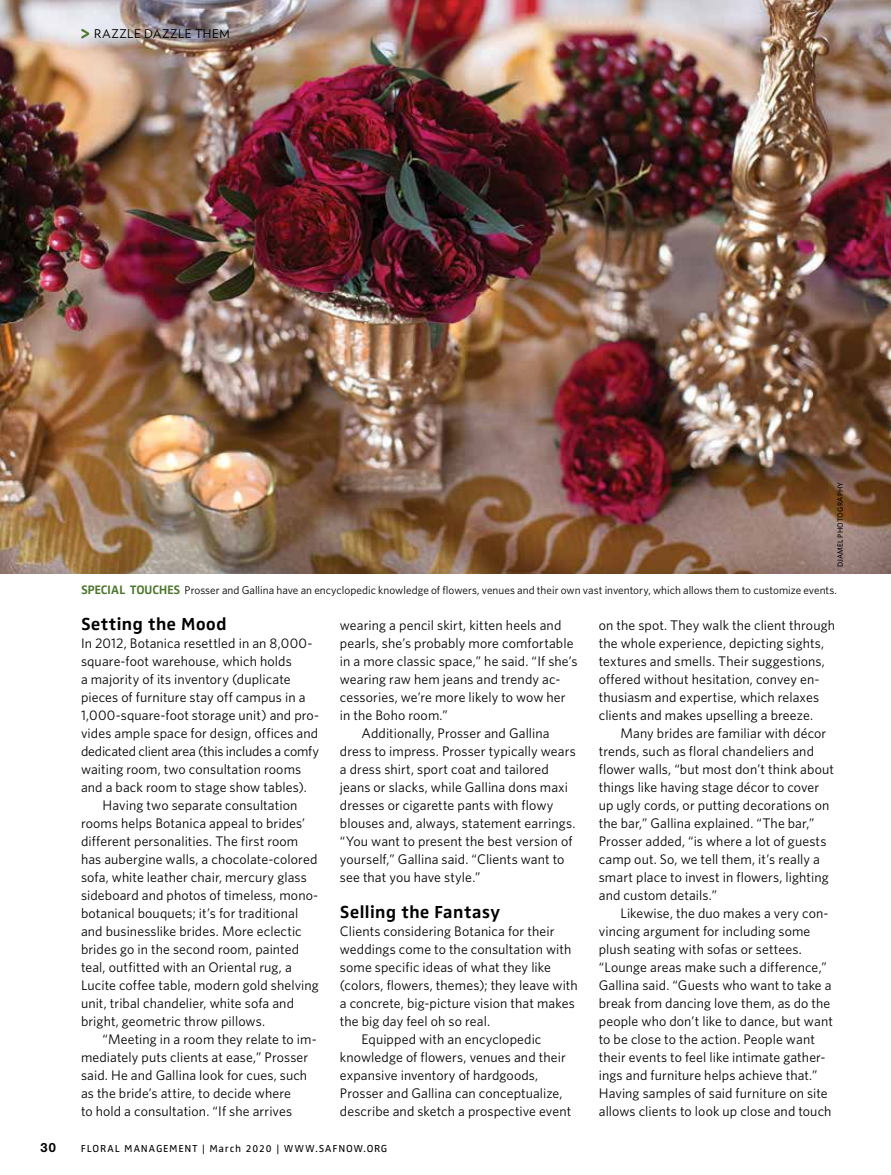
<style>
.page{position:relative;width:891px;height:1175px;background:#fff}
.page>*{position:absolute;margin:0;border:0;box-sizing:border-box;transform-origin:0 0}
.t1{font:700 18px "Zwo Corr Pro";color:#000}
.p_noindent{font:13.8px/18px "Whitney";letter-spacing:.005em;color:#000}
.t2{font:700 12.75px "Helvetica Neue LT Std";color:#000}
.h1_eyebrow{font:12px "Verlag";letter-spacing:.045em;color:#000}
.p_caption{font:11.25px "Whitney";color:#000}
.t3{font:10.5px "Zwo Corr Pro";letter-spacing:.055em;color:#000}
.p_credit{font:500 7.5px "Whitney";letter-spacing:.03em;color:#000}
.s1{font-family:"Helvetica Rounded LT Std";font-weight:900;font-size:18.75px;color:#4c762c}
.s2{font-family:"Zwo Corr Pro";font-weight:700;font-size:12.75px;color:#4c762c}
</style>
<div class="page">
<img style="left:0;top:0;width:891px;height:574px">
<p class="h1_eyebrow" style="left:81px;top:25px;width:150px"><span class="s1">&gt;</span> RAZZLE DAZZLE THEM</p>
<p class="p_credit" style="left:835px;top:567px;width:87px;rotate:-90deg">DJAMEL PHOTOGRAPHY</p>
<p class="p_caption" style="left:81px;top:582px;width:758px"><span class="s2">SPECIAL TOUCHES</span> Prosser and Gallina have an encyclopedic knowledge of flowers, venues and their own vast inventory, which allows them to customize events.</p>
<p class="t1" style="left:81px;top:610px;width:147px">Setting the Mood</p>
<p class="p_noindent" style="left:81px;top:634px;width:240px">In 2012, Botanica resettled in an 8,000- square-foot warehouse, which holds<br>a majority of its inventory (duplicate pieces of furniture stay off campus in a 1,000-square-foot storage unit) and pro&shy;vides ample space for design, offices and dedicated client area (this includes a comfy</p>
<p class="p_noindent" style="left:81px;top:760px;width:227px">waiting room, two consultation rooms and a back room to stage show tables).</p>
<p class="p_noindent" style="left:81px;top:796px;width:239px;text-indent:22px">Having two separate consultation rooms helps Botanica appeal to brides’ different personalities. The first room has aubergine walls, a chocolate-colored sofa, white leather chair, mercury glass sideboard and photos of timeless, mono&shy;botanical bouquets; it’s for traditional and businesslike brides. More eclectic brides go in the second room, painted teal, outfitted with an Oriental rug, a Lucite coffee table, modern gold shelving unit, tribal chandelier, white sofa and bright, geometric throw pillows.</p>
<p class="p_noindent" style="left:81px;top:1030px;width:237px;text-indent:22px">“Meeting in a room they relate to im&shy;mediately puts clients at ease,” Prosser said. He and Gallina look for cues, such as the bride’s attire, to decide where<br>to hold a consultation. “If she arrives</p>
<p class="p_noindent" style="left:340px;top:616px;width:239px">wearing a pencil skirt, kitten heels and pearls, she’s probably more comfortable in a more classic space,” he said. “If she’s wearing raw hem jeans and trendy ac&shy;cessories, we’re more likely to wow her in the Boho room.”</p>
<p class="p_noindent" style="left:340px;top:724px;width:237px;text-indent:22px">Additionally, Prosser and Gallina dress to impress. Prosser typically wears a dress shirt, sport coat and tailored jeans or slacks, while Gallina dons maxi dresses or cigarette pants with flowy blouses and, always, statement earrings. “You want to present the best version of yourself,” Gallina said. “Clients want to see that you have style.”</p>
<p class="t1" style="left:340px;top:898px;width:162px">Selling the Fantasy</p>
<p class="p_noindent" style="left:340px;top:922px;width:239px">Clients considering Botanica for their weddings come to the consultation with some specific ideas of what they like (colors, flowers, themes); they leave with a concrete, big-picture vision that makes the big day feel oh so real.</p>
<p class="p_noindent" style="left:340px;top:1030px;width:233px;text-indent:22px">Equipped with an encyclopedic knowledge of flowers, venues and their expansive inventory of hardgoods, Prosser and Gallina can conceptualize, describe and sketch a prospective event</p>
<p class="t2" style="left:40px;top:1140px;width:17px">30</p>
<p class="t3" style="left:81px;top:1141px;width:308px">FLORAL MANAGEMENT | March 2020 | WWW.SAFNOW.ORG</p>
<p class="p_noindent" style="left:599px;top:616px;width:238px">on the spot. They walk the client through the whole experience, depicting sights, textures and smells. Their suggestions, offered without hesitation, convey en&shy;thusiasm and expertise, which relaxes clients and makes upselling a breeze.</p>
<p class="p_noindent" style="left:599px;top:724px;width:237px;text-indent:22px">Many brides are familiar with décor trends, such as floral chandeliers and flower walls, “but most don’t think about things like having stage décor to cover up ugly cords, or putting decorations on the bar,” Gallina explained. “The bar,” Prosser added, “is where a lot of guests camp out. So, we tell them, it’s really a smart place to invest in flowers, lighting and custom details.”</p>
<p class="p_noindent" style="left:599px;top:904px;width:236px;text-indent:22px">Likewise, the duo makes a very con&shy;vincing argument for including some plush seating with sofas or settees. “Lounge areas make such a difference,” Gallina said. “Guests who want to take a break from dancing love them, as do the people who don’t like to dance, but want to be close to the action. People want their events to feel like intimate gather&shy;ings and furniture helps achieve that.” Having samples of said furniture on site allows clients to look up close and touch</p>
</div>
